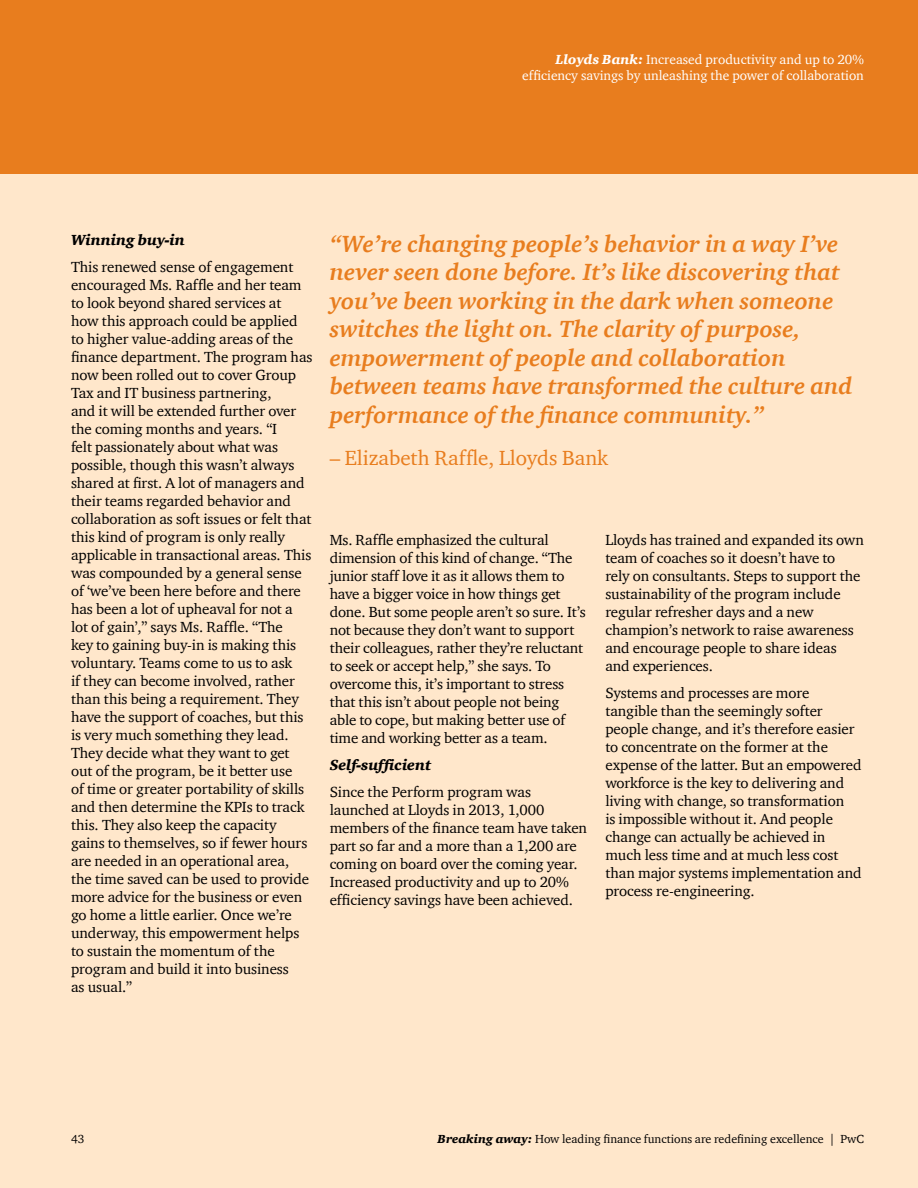
<style>
.page{position:relative;width:918px;height:1188px;background:#ffe7cb}
.page>*{position:absolute;margin:0;border:0;box-sizing:border-box;transform-origin:0 0}
.t1{font:italic 700 24px/28.5px "ITC Charter Com";color:#e87d1e}
.t2{font:21px "ITC Charter Com";color:#e87d1e}
.t3{font:15px/18px "ITC Charter Com";letter-spacing:-.005em;color:#000}
.t4{font:italic 900 15px "ITC Charter Com";letter-spacing:-.005em;color:#000}
.t5{font:13.5px/16.2px "ITC Charter Com";color:#fff;text-align:right}
.t6{font:12px "ITC Charter Com";color:#000}
.s1{font-weight:900;font-style:italic}
</style>
<div class="page">
<div style="left:0;top:0;width:918px;height:174px;background:#e87d1e"></div>
<p class="t5" style="left:522px;top:51px;width:343px"><span class="s1">Lloyds Bank:</span> Increased productivity and up to 20% efficiency savings by unleashing the power of collaboration</p>
<p class="t4" style="left:71px;top:231px;width:115px">Winning buy-in</p>
<p class="t3" style="left:71px;top:258px;width:243px">This renewed sense of engagement encouraged Ms. Raffle and her team to look beyond shared services at how this approach could be applied to higher value-adding areas of the finance department. The program has now been rolled out to cover Group Tax and IT business partnering,<br>and it will be extended further over the coming months and years. “I<br>felt passionately about what was possible, though this wasn’t always shared at first. A lot of managers and their teams regarded behavior and collaboration as soft issues or felt that this kind of program is only really applicable in transactional areas. This was compounded by a general sense of ‘we’ve been here before and there has been a lot of upheaval for not a lot of gain’,” says Ms. Raffle. “The<br>key to gaining buy-in is making this voluntary. Teams come to us to ask<br>if they can become involved, rather than this being a requirement. They have the support of coaches, but this is very much something they lead.<br>They decide what they want to get out of the program, be it better use<br>of time or greater portability of skills and then determine the KPIs to track this. They also keep the capacity gains to themselves, so if fewer hours are needed in an operational area, the time saved can be used to provide more advice for the business or even go home a little earlier. Once we’re underway, this empowerment helps to sustain the momentum of the program and build it into business<br>as usual.”</p>
<p class="t1" style="left:330px;top:229px;width:524px">“We’re changing people’s behavior in a way I’ve never seen done before. It’s like discovering that you’ve been working in the dark when someone switches the light on. The clarity of purpose, empowerment of people and collaboration between teams have transformed the culture and performance of the finance community.”</p>
<h2 class="t2" style="left:330px;top:445px;width:280px">– Elizabeth Raffle, Lloyds Bank</h2>
<p class="t3" style="left:330px;top:531px;width:258px">Ms. Raffle emphasized the cultural dimension of this kind of change. “The junior staff love it as it allows them to have a bigger voice in how things get done. But some people aren’t so sure. It’s not because they don’t want to support their colleagues, rather they’re reluctant to seek or accept help,” she says. To overcome this, it’s important to stress that this isn’t about people not being able to cope, but making better use of time and working better as a team.</p>
<p class="t4" style="left:330px;top:756px;width:103px">Self-sufficient</p>
<p class="t3" style="left:330px;top:783px;width:259px">Since the Perform program was launched at Lloyds in 2013, 1,000 members of the finance team have taken part so far and a more than a 1,200 are coming on board over the coming year.<br>Increased productivity and up to 20% efficiency savings have been achieved.</p>
<p class="t3" style="left:605px;top:531px;width:260px">Lloyds has trained and expanded its own team of coaches so it doesn’t have to<br>rely on consultants. Steps to support the sustainability of the program include regular refresher days and a new champion’s network to raise awareness and encourage people to share ideas and experiences.</p>
<p class="t3" style="left:605px;top:684px;width:258px">Systems and processes are more tangible than the seemingly softer people change, and it’s therefore easier to concentrate on the former at the expense of the latter. But an empowered workforce is the key to delivering and living with change, so transformation<br>is impossible without it. And people change can actually be achieved in much less time and at much less cost than major systems implementation and process re-engineering.</p>
<p class="t6" style="left:71px;top:1131px;width:15px">43</p>
<p class="t6" style="left:438px;top:1131px;width:428px"><span class="s1">Breaking away:</span> How leading finance functions are redefining excellence | PwC</p>
</div>
